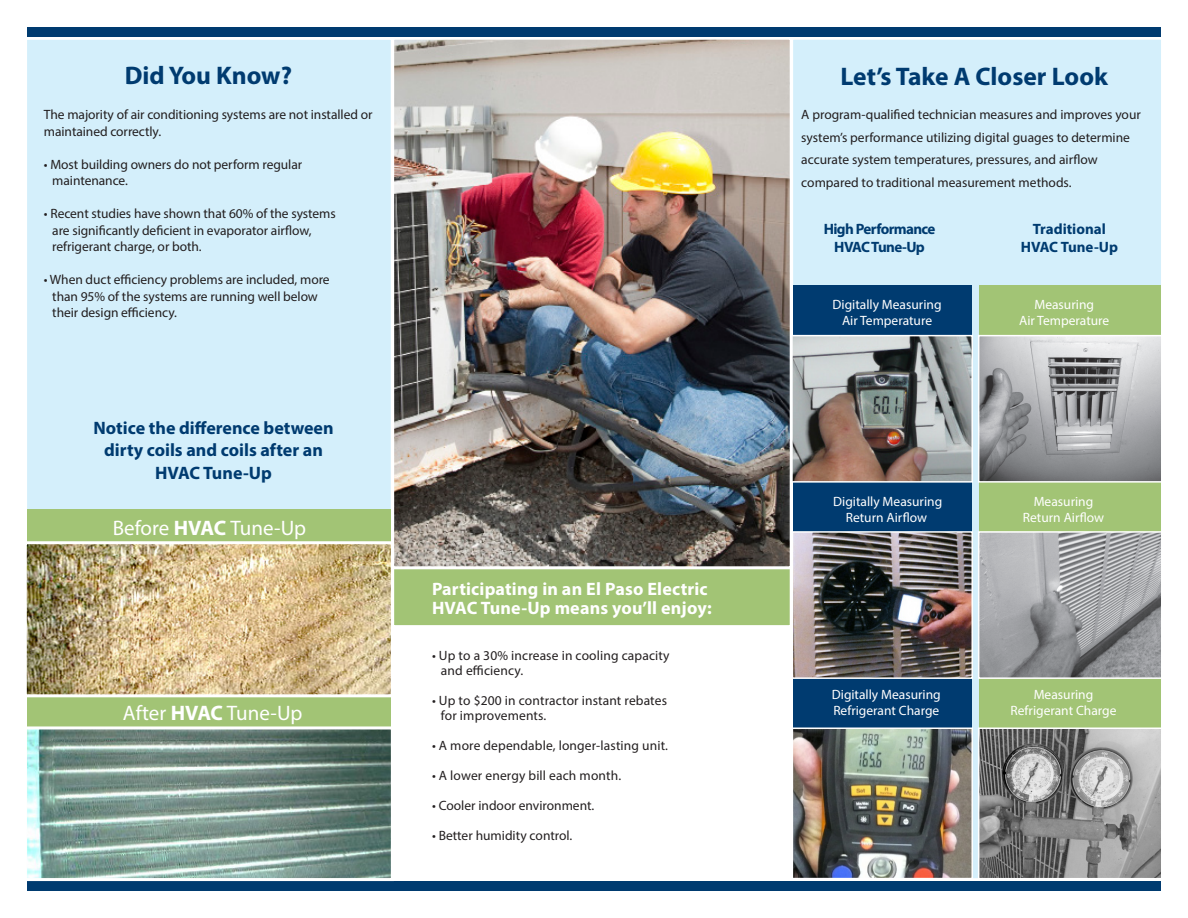
<style>
.page{position:relative;width:1188px;height:918px;background:#fff}
.page>*{position:absolute;margin:0;border:0;box-sizing:border-box;transform-origin:0 0}
.t1{font:700 25.5px "Myriad Pro";color:#003b70}
.t2{font:21px "Myriad Pro";color:#fff}
.t3{font:700 18px/22.5px "Myriad Pro";color:#003b70;text-align:center}
.Pa1{font:700 18px/19.5px "Myriad Pro";letter-spacing:.01em;color:#fff}
.t4{font:700 15px/18px "Myriad Pro";letter-spacing:-.04em;color:#003b70;text-align:center}
.t5{font:700 15px/18px "Myriad Pro";color:#003b70;text-align:center}
.Pa1-2{font:13.5px/16.5px "Myriad Pro";letter-spacing:-.005em;color:#221e1f}
.Pa1-3{font:13.5px/15px "Myriad Pro";letter-spacing:.01em;color:#231f20}
.t6{font:13.5px/16.2px "Myriad Pro";color:#fff;text-align:center}
.s1{font-weight:700}
</style>
<div class="page">
<div style="left:24px;top:37px;width:370px;height:844px;background:#d4effb;border:3px solid #fff"></div>
<div style="left:790px;top:37px;width:374px;height:844px;background:#d4effb;border:3px solid #fff"></div>
<div style="left:979px;top:285px;width:182px;height:589px;background:#a2c475"></div>
<div style="left:793px;top:285px;width:178px;height:589px;background:#003b70"></div>
<svg style="left:793px;top:334px;width:370px;height:149px"></svg>
<img style="left:791px;top:530px;width:372px;height:150px">
<img style="left:791px;top:727px;width:372px;height:153px">
<div style="left:27px;top:694px;width:364px;height:35px;background:#a2c475"></div>
<div style="left:27px;top:509px;width:364px;height:35px;background:#a2c475"></div>
<div style="left:391px;top:566px;width:402px;height:62px;background:#a2c475;border:3px solid #fff"></div>
<div style="left:27px;top:881px;width:1134px;height:10px;background:#003b70"></div>
<svg style="left:24px;top:725px;width:370px;height:157px"></svg>
<img style="left:24px;top:540px;width:371px;height:159px">
<img style="left:395px;top:41px;width:394px;height:524px">
<div style="left:391px;top:37px;width:402px;height:532px;border:3px solid #fff"></div>
<div style="left:27px;top:27px;width:1134px;height:10px;background:#003b70"></div>
<p class="t1" style="left:125px;top:59px;width:169px">Did You Know?</p>
<p class="Pa1-2" style="left:44px;top:106px;width:330px">The majority of air conditioning systems are not installed or maintained correctly.</p>
<p class="Pa1-2" style="left:52px;top:156px;width:251px;text-indent:-8px">• Most building owners do not perform regular maintenance.</p>
<p class="Pa1-2" style="left:52px;top:205px;width:285px;text-indent:-8px">• Recent studies have shown that 60% of the systems are significantly deficient in evaporator airflow, refrigerant charge, or both.</p>
<p class="Pa1-2" style="left:52px;top:271px;width:279px;text-indent:-8px">• When duct efficiency problems are included, more than 95% of the systems are running well below their design efficiency.</p>
<p class="t3" style="left:94px;top:416px;width:242px">Notice the difference between</p>
<p class="t3" style="left:104px;top:438px;width:220px">dirty coils and coils after an<br>HVAC Tune-Up</p>
<p class="t2" style="left:113px;top:515px;width:195px">Before <span class="s1">HVAC</span> Tune-Up</p>
<p class="t1" style="left:840px;top:60px;width:269px">Let’s Take A Closer Look</p>
<p class="Pa1-2" style="left:801px;top:103px;width:341px;line-height:22.5px">A program-qualified technician measures and improves your system’s performance utilizing digital guages to determine accurate system temperatures, pressures, and airflow compared to traditional measurement methods.</p>
<p class="t4" style="left:824px;top:220px;width:113px">High Performance<br>HVAC Tune-Up</p>
<p class="t5" style="left:1021px;top:220px;width:99px">Traditional<br>HVAC Tune-Up</p>
<p class="t6" style="left:833px;top:296px;width:110px">Digitally Measuring<br>Air Temperature</p>
<p class="t6" style="left:1034px;top:296px;width:61px">Measuring</p>
<p class="t6" style="left:1019px;top:312px;width:92px">Air Temperature</p>
<p class="t6" style="left:833px;top:493px;width:110px">Digitally Measuring</p>
<p class="t6" style="left:846px;top:509px;width:83px">Return Airflow</p>
<p class="t6" style="left:1034px;top:493px;width:61px">Measuring</p>
<p class="t6" style="left:1023px;top:509px;width:83px">Return Airflow</p>
<p class="Pa1" style="left:432px;top:578px;width:281px">Participating in an El Paso Electric<br>HVAC Tune-Up means you’ll enjoy:</p>
<p class="Pa1-3" style="left:441px;top:648px;width:230px;text-indent:-9px">• Up to a 30% increase in cooling capacity and efficiency.</p>
<p class="Pa1-3" style="left:441px;top:693px;width:228px;text-indent:-9px">• Up to $200 in contractor instant rebates for improvements.</p>
<p class="Pa1-3" style="left:432px;top:738px;width:238px">• A more dependable, longer-lasting unit.</p>
<p class="Pa1-3" style="left:432px;top:768px;width:191px">• A lower energy bill each month.</p>
<p class="Pa1-3" style="left:432px;top:798px;width:164px">• Cooler indoor environment.</p>
<p class="Pa1-3" style="left:432px;top:828px;width:142px">• Better humidity control.</p>
<p class="t6" style="left:832px;top:686px;width:110px">Digitally Measuring</p>
<p class="t6" style="left:833px;top:702px;width:108px">Refrigerant Charge</p>
<p class="t6" style="left:1034px;top:686px;width:61px">Measuring</p>
<p class="t2" style="left:123px;top:700px;width:181px">After <span class="s1">HVAC</span> Tune-Up</p>
<p class="t6" style="left:1011px;top:702px;width:108px">Refrigerant Charge</p>
</div>
